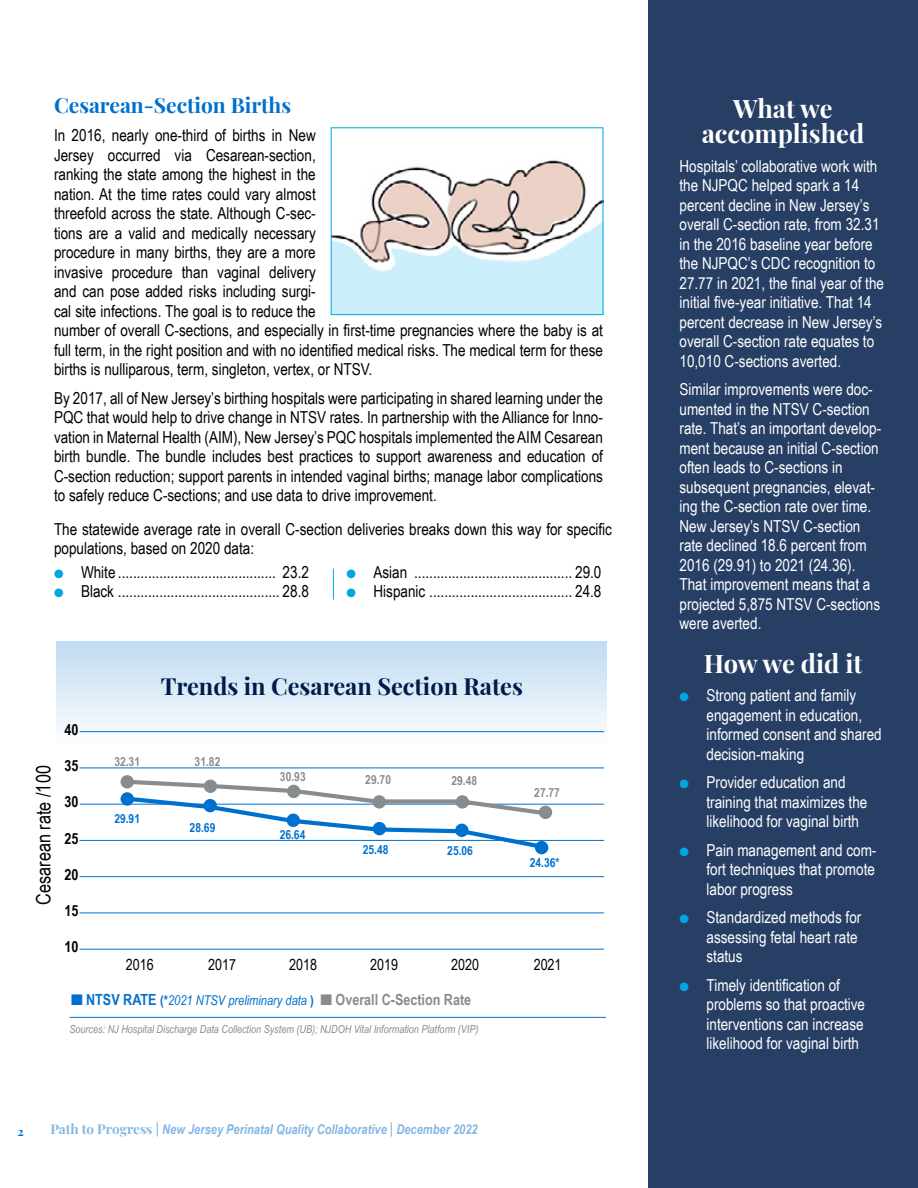
<style>
.page{position:relative;width:918px;height:1188px;background:#fff}
.page>*{position:absolute;margin:0;border:0;box-sizing:border-box;transform-origin:0 0}
.t1{font:700 25.5px/25.5px "Playfair Display";color:#fff;text-align:center}
.t2{font:700 23.55px "Playfair Display";color:#001d4a}
.t3{font:700 21px "Playfair Display";color:#0070ce}
.t4{font:19.8px "Arial Narrow";color:#000}
.t5{font:16.5px/19.5px "Arial Narrow";color:#000}
.t6{font:16.5px/19.5px "Arial Narrow";color:#fff}
.t7{font:15.3px "Arial Narrow";color:#000}
.t8{font:700 15.3px "Arial Narrow";color:#000}
.t9{font:italic 700 13.5px "Arial Narrow";color:#0070ce}
.t10{font:italic 13.5px "Arial Narrow";color:#0070ce}
.t11{font:700 12.6px "Arial Narrow";color:#0070ce}
.t12{font:700 12.6px "Arial Narrow";color:#888c8e}
.t13{font:700 12px "Playfair Display";color:#0070ce}
.t14{font:italic 11.1px "Arial Narrow";color:#888c8e}
.s1{color:#00a7e1}
.s2{font-weight:700;font-style:normal;font-size:15.3px}
.s3{font-weight:700;font-style:normal}
.s4{color:#888c8e}
.s5{font-weight:700;font-style:normal;font-size:15.3px;color:#888c8e}
.s6{font-family:"Playfair Display";font-style:normal}
</style>
<div class="page">
<div style="left:648px;top:0;width:270px;height:1188px;background:#273f65"></div>
<div style="left:56px;top:641px;width:551px;height:116px;background:linear-gradient(to bottom,#bfdbf2,#fff)"></div>
<hr style="left:80px;top:731px;width:524px;height:1px;background:#0070ce">
<hr style="left:80px;top:768px;width:524px;height:1px;background:#0070ce">
<hr style="left:80px;top:804px;width:524px;height:1px;background:#0070ce">
<hr style="left:80px;top:840px;width:524px;height:1px;background:#0070ce">
<hr style="left:80px;top:876px;width:524px;height:1px;background:#0070ce">
<hr style="left:80px;top:913px;width:524px;height:1px;background:#0070ce">
<hr style="left:80px;top:949px;width:524px;height:1px;background:#0070ce">
<svg style="left:121px;top:775px;width:13px;height:14px"></svg>
<svg style="left:539px;top:806px;width:13px;height:13px"></svg>
<svg style="left:121px;top:777px;width:429px;height:75px"></svg>
<hr style="left:70px;top:1017px;width:536px;height:1px;background:#0070ce">
<img style="left:333px;top:160px;width:268px;height:153px">
<div style="left:331px;top:127px;width:272px;height:188px;border:1px solid #00a7e1"></div>
<hr style="left:333px;top:568px;width:1px;height:32px;background:#00a7e1">
<div style="left:535px;top:841px;width:13px;height:13px;background:#0070ce;border-radius:50%"></div>
<p class="t3" style="left:54px;top:88px;width:239px">Cesarean-Section Births</p>
<p class="t5" style="left:54px;top:125px;width:550px">In 2016, nearly one-third of births in New<br>Jersey occurred via Cesarean-section,<br>ranking the state among the highest in the<br>nation. At the time rates could vary almost<br>threefold across the state. Although C-sec-<br>tions are a valid and medically necessary<br>procedure in many births, they are a more<br>invasive procedure than vaginal delivery<br>and can pose added risks including surgi-<br>cal site infections. The goal is to reduce the<br>number of overall C-sections, and especially in first-time pregnancies where the baby is at full term, in the right position and with no identified medical risks. The medical term for these births is nulliparous, term, singleton, vertex, or NTSV.</p>
<p class="t5" style="left:54px;top:388px;width:551px;text-align:justify">By 2017, all of New Jersey’s birthing hospitals were participating in shared learning under the PQC that would help to drive change in NTSV rates. In partnership with the Alliance for Inno&shy;vation in Maternal Health (AIM), New Jersey’s PQC hospitals implemented the AIM Cesarean birth bundle. The bundle includes best practices to support awareness and education of C-section reduction; support parents in intended vaginal births; manage labor complications to safely reduce C-sections; and use data to drive improvement.</p>
<p class="t5" style="left:54px;top:518px;width:559px">The statewide average rate in overall C-section deliveries breaks down this way for specific populations, based on 2020 data:</p>
<p class="t5" style="left:54px;top:562px;width:256px"><span class="s1">●</span> White .......................................... 23.2</p>
<p class="t5" style="left:54px;top:581px;width:256px"><span class="s1">●</span> Black ........................................... 28.8</p>
<p class="t5" style="left:347px;top:562px;width:256px"><span class="s1">●</span> Asian .......................................... 29.0</p>
<p class="t5" style="left:347px;top:581px;width:256px"><span class="s1">●</span> Hispanic ...................................... 24.8</p>
<p class="t4" style="left:29px;top:905px;width:141px;rotate:-90deg">Cesarean rate /100</p>
<p class="t8" style="left:64px;top:718px;width:15px">40</p>
<p class="t8" style="left:64px;top:754px;width:15px">35</p>
<p class="t8" style="left:64px;top:790px;width:15px">30</p>
<p class="t8" style="left:64px;top:827px;width:15px">25</p>
<p class="t8" style="left:64px;top:863px;width:15px">20</p>
<p class="t8" style="left:64px;top:899px;width:15px">15</p>
<p class="t8" style="left:64px;top:935px;width:15px">10</p>
<h2 class="t2" style="left:161px;top:668px;width:364px">Trends in Cesarean Section Rates</h2>
<p class="t12" style="left:114px;top:752px;width:27px">32.31</p>
<p class="t11" style="left:114px;top:809px;width:27px">29.91</p>
<p class="t12" style="left:195px;top:752px;width:27px">31.82</p>
<p class="t11" style="left:190px;top:818px;width:27px">28.69</p>
<p class="t12" style="left:280px;top:767px;width:27px">30.93</p>
<p class="t12" style="left:365px;top:770px;width:27px">29.70</p>
<p class="t12" style="left:451px;top:771px;width:27px">29.48</p>
<p class="t11" style="left:280px;top:825px;width:27px">26.64</p>
<p class="t11" style="left:363px;top:840px;width:27px">25.48</p>
<p class="t11" style="left:447px;top:841px;width:27px">25.06</p>
<p class="t12" style="left:534px;top:783px;width:27px">27.77</p>
<p class="t11" style="left:530px;top:854px;width:31px">24.36*</p>
<p class="t7" style="left:126px;top:953px;width:29px">2016</p>
<p class="t7" style="left:208px;top:953px;width:29px">2017</p>
<p class="t7" style="left:289px;top:953px;width:29px">2018</p>
<p class="t7" style="left:370px;top:953px;width:29px">2019</p>
<p class="t7" style="left:451px;top:953px;width:29px">2020</p>
<p class="t7" style="left:534px;top:953px;width:29px">2021</p>
<p class="t10" style="left:71px;top:991px;width:402px">■ <span class="s2">NTSV RATE</span> <span class="s3">(*</span>2021 NTSV preliminary data <span class="s3">)</span> <span class="s4">■</span> <span class="s5">Overall C-Section Rate</span></p>
<p class="t14" style="left:70px;top:1021px;width:410px">Sources: NJ Hospital Discharge Data Collection System (UB); NJDOH Vital Information Platform (VIP)</p>
<p class="t13" style="left:18px;top:1122px;width:8px">2</p>
<p class="t9" style="left:50px;top:1119px;width:429px"><span class="s6">Path to Progress |</span> New Jersey Perinatal Quality Collaborative <span class="s6">|</span> December 2022</p>
<h1 class="t1" style="left:702px;top:93px;width:164px">What we accomplished</h1>
<p class="t6" style="left:680px;top:155px;width:206px">Hospitals’ collaborative work with the NJPQC helped spark a 14 percent decline in New Jersey’s overall C-section rate, from 32.31 in the 2016 baseline year before the NJPQC’s CDC recognition to<br>27.77 in 2021, the final year of the initial five-year initiative. That 14 percent decrease in New Jersey’s overall C-section rate equates to<br>10,010 C-sections averted.</p>
<p class="t6" style="left:680px;top:379px;width:203px">Similar improvements were doc&shy;umented in the NTSV C-section rate. That’s an important develop&shy;ment because an initial C-section often leads to C-sections in subsequent pregnancies, elevat&shy;ing the C-section rate over time.<br>New Jersey’s NTSV C-section rate declined 18.6 percent from<br>2016 (29.91) to 2021 (24.36).<br>That improvement means that a projected 5,875 NTSV C-sections were averted.</p>
<h1 class="t1" style="left:704px;top:648px;width:160px">How we did it</h1>
<p class="t6" style="left:706px;top:685px;width:177px;text-indent:-27px"><span class="s1">●</span> Strong patient and family engagement in education, informed consent and shared decision-making</p>
<p class="t6" style="left:706px;top:772px;width:162px;text-indent:-27px"><span class="s1">●</span> Provider education and training that maximizes the likelihood for vaginal birth</p>
<p class="t6" style="left:706px;top:839px;width:171px;text-align:justify;text-indent:-27px"><span class="s1">●</span> Pain management and com&shy;fort techniques that promote labor progress</p>
<p class="t6" style="left:706px;top:907px;width:156px;text-indent:-27px"><span class="s1">●</span> Standardized methods for assessing fetal heart rate status</p>
<p class="t6" style="left:706px;top:974px;width:160px;text-indent:-27px"><span class="s1">●</span> Timely identification of problems so that proactive interventions can increase likelihood for vaginal birth</p>
</div>
